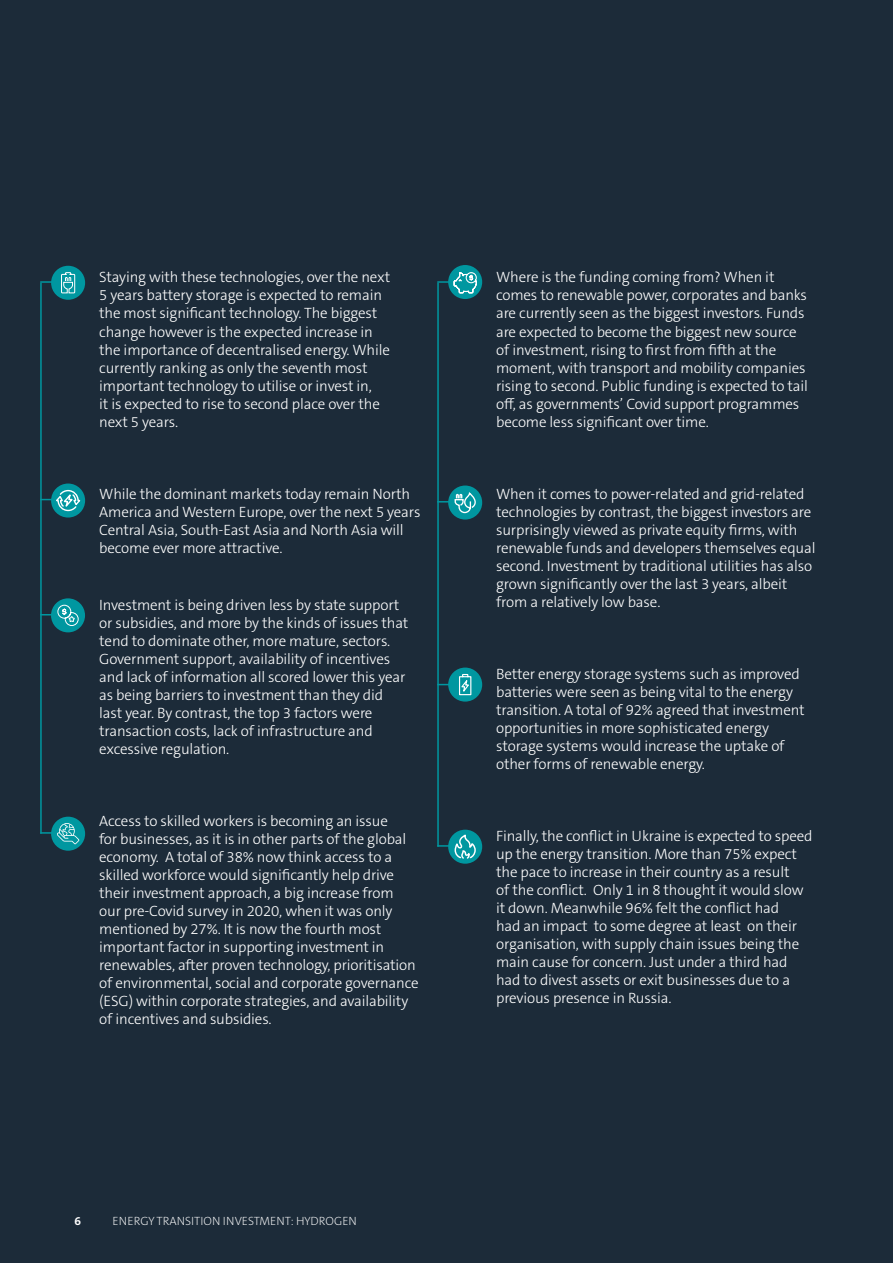
<style>
.page{position:relative;width:893px;height:1263px;background:#1c2b39}
.page>*{position:absolute;margin:0;border:0;box-sizing:border-box;transform-origin:0 0}
.t1{font:300 15px/18px "The Sans C5";letter-spacing:-.01em;color:#fff}
.t2{font:200 12px "The Sans C5";letter-spacing:.005em;color:#fff}
.t3{font:700 12px "The Sans C5";color:#fff}
</style>
<div class="page">
<hr style="left:40px;top:283px;width:2px;height:551px;background:#0097a0">
<hr style="left:437px;top:283px;width:2px;height:564px;background:#0097a0">
<hr style="left:40px;top:281px;width:34px;height:2px;background:#0097a0">
<hr style="left:437px;top:281px;width:34px;height:2px;background:#0097a0">
<div style="left:51px;top:266px;width:34px;height:34px;background:#0097a0;border-radius:50%"></div>
<div style="left:448px;top:265px;width:34px;height:34px;background:#0097a0;border-radius:50%"></div>
<hr style="left:40px;top:499px;width:34px;height:1px;background:#0097a0">
<hr style="left:437px;top:501px;width:34px;height:1px;background:#0097a0">
<div style="left:51px;top:483px;width:34px;height:34px;background:#0097a0;border-radius:50%"></div>
<div style="left:448px;top:485px;width:34px;height:34px;background:#0097a0;border-radius:50%"></div>
<hr style="left:40px;top:614px;width:34px;height:1px;background:#0097a0">
<hr style="left:437px;top:684px;width:34px;height:1px;background:#0097a0">
<hr style="left:40px;top:832px;width:34px;height:2px;background:#0097a0">
<hr style="left:437px;top:845px;width:34px;height:2px;background:#0097a0">
<div style="left:51px;top:598px;width:34px;height:34px;background:#0097a0;border-radius:50%"></div>
<div style="left:448px;top:667px;width:34px;height:35px;background:#0097a0;border-radius:50%"></div>
<div style="left:51px;top:817px;width:34px;height:34px;background:#0097a0;border-radius:50%"></div>
<div style="left:448px;top:830px;width:34px;height:34px;background:#0097a0;border-radius:50%"></div>
<svg style="left:61px;top:272px;width:15px;height:22px"></svg>
<svg style="left:453px;top:272px;width:24px;height:22px"></svg>
<svg style="left:54px;top:489px;width:29px;height:23px"></svg>
<svg style="left:454px;top:492px;width:22px;height:22px"></svg>
<svg style="left:57px;top:604px;width:22px;height:22px"></svg>
<svg style="left:459px;top:674px;width:13px;height:22px"></svg>
<svg style="left:454px;top:835px;width:21px;height:25px"></svg>
<svg style="left:57px;top:823px;width:22px;height:21px"></svg>
<p class="t1" style="left:99px;top:269px;width:292px">Staying with these technologies, over the next 5 years battery storage is expected to remain the most significant technology. The biggest change however is the expected increase in the importance of decentralised energy. While currently ranking as only the seventh most important technology to utilise or invest in,<br>it is expected to rise to second place over the next 5 years.</p>
<p class="t1" style="left:99px;top:485px;width:323px">While the dominant markets today remain North America and Western Europe, over the next 5 years Central Asia, South-East Asia and North Asia will become ever more attractive.</p>
<p class="t1" style="left:99px;top:596px;width:311px">Investment is being driven less by state support or subsidies, and more by the kinds of issues that tend to dominate other, more mature, sectors.<br>Government support, availability of incentives and lack of information all scored lower this year as being barriers to investment than they did last year. By contrast, the top 3 factors were transaction costs, lack of infrastructure and excessive regulation.</p>
<p class="t1" style="left:99px;top:812px;width:321px">Access to skilled workers is becoming an issue<br>for businesses, as it is in other parts of the global economy. A total of 38% now think access to a skilled workforce would significantly help drive their investment approach, a big increase from our pre-Covid survey in 2020, when it was only mentioned by 27%. It is now the fourth most important factor in supporting investment in renewables, after proven technology, prioritisation of environmental, social and corporate governance (ESG) within corporate strategies, and availability of incentives and subsidies.</p>
<p class="t1" style="left:496px;top:269px;width:313px">Where is the funding coming from? When it comes to renewable power, corporates and banks are currently seen as the biggest investors. Funds are expected to become the biggest new source of investment, rising to first from fifth at the moment, with transport and mobility companies rising to second. Public funding is expected to tail off, as governments’ Covid support programmes become less significant over time.</p>
<p class="t1" style="left:496px;top:485px;width:321px">When it comes to power-related and grid-related technologies by contrast, the biggest investors are surprisingly viewed as private equity firms, with renewable funds and developers themselves equal second. Investment by traditional utilities has also grown significantly over the last 3 years, albeit from a relatively low base.</p>
<p class="t1" style="left:496px;top:665px;width:310px">Better energy storage systems such as improved batteries were seen as being vital to the energy transition. A total of 92% agreed that investment opportunities in more sophisticated energy storage systems would increase the uptake of other forms of renewable energy.</p>
<p class="t1" style="left:496px;top:827px;width:318px">Finally, the conflict in Ukraine is expected to speed up the energy transition. More than 75% expect the pace to increase in their country as a result<br>of the conflict. Only 1 in 8 thought it would slow it down. Meanwhile 96% felt the conflict had<br>had an impact to some degree at least on their organisation, with supply chain issues being the main cause for concern. Just under a third had had to divest assets or exit businesses due to a previous presence in Russia.</p>
<p class="t3" style="left:74px;top:1213px;width:8px">6</p>
<p class="t2" style="left:113px;top:1213px;width:246px">ENERGY TRANSITION INVESTMENT: HYDROGEN</p>
</div>
